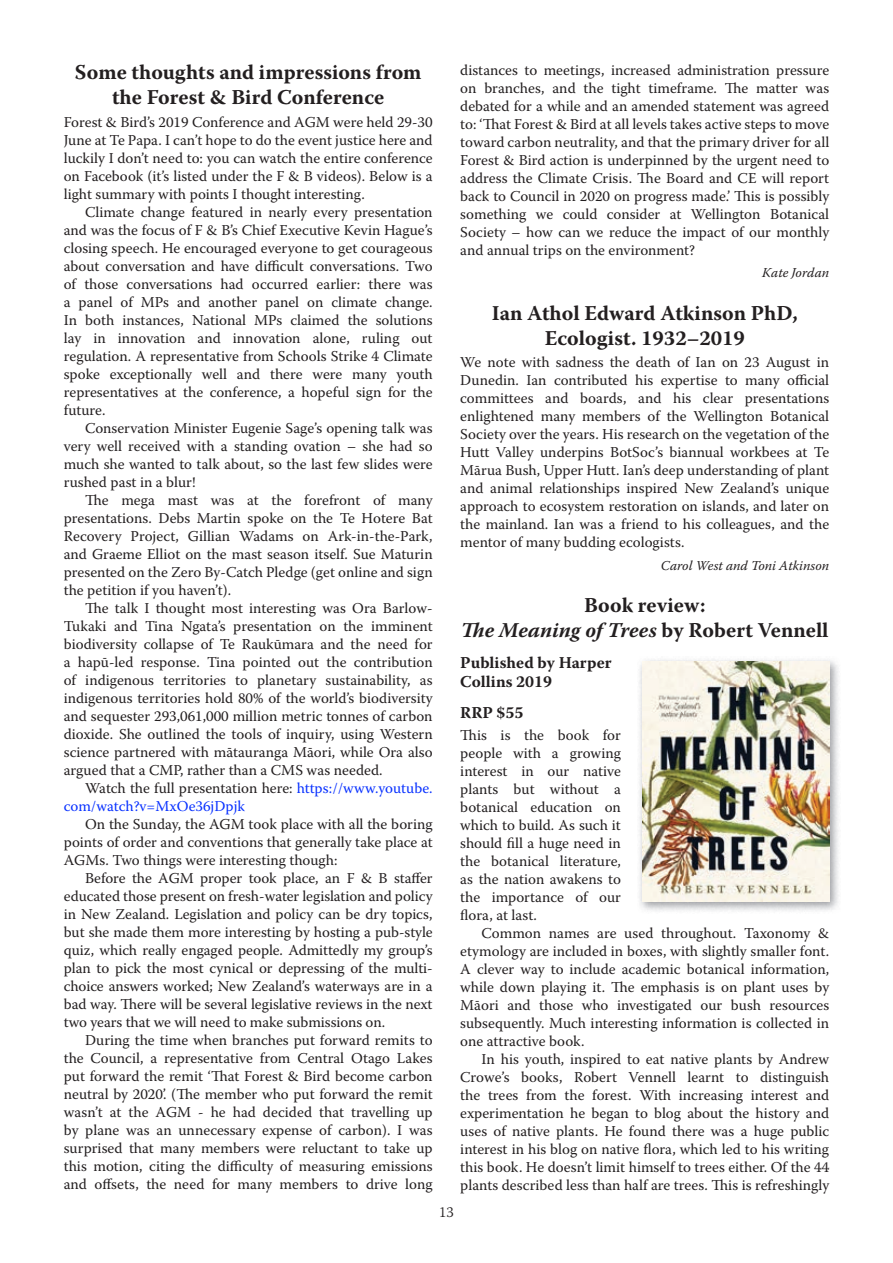
<style>
.page{position:relative;width:893px;height:1263px;background:#fff}
.page>*{position:absolute;margin:0;border:0;box-sizing:border-box;transform-origin:0 0}
.t1{font:700 21px/25.2px "Warnock Pro";color:#231f20;text-align:center}
.t2{font:700 16.5px/19.8px "Warnock Pro";color:#231f20}
.t3{font:15px/18px "Warnock Pro";color:#231f20;text-align:justify}
.t4{font:15px/18px "Warnock Pro";color:#0831ff}
.t5{font:300 15px "Warnock Pro";color:#231f20}
.t6{font:italic 13.5px "Warnock Pro";color:#231f20}
.s1{color:#231f20}
.s2{font-style:italic}
</style>
<div class="page">
<img style="left:639px;top:659px;width:200px;height:252px">
<img style="left:642px;top:662px;width:188px;height:240px">
<h1 class="t1" style="left:75px;top:59px;width:348px">Some thoughts and impressions from the Forest &amp; Bird Conference</h1>
<p class="t3" style="left:64px;top:112px;width:370px">Forest &amp; Bird’s 2019 Conference and AGM were held 29-30<br>June at Te Papa. I can’t hope to do the event justice here and luckily I don’t need to: you can watch the entire conference on Facebook (it’s listed under the F &amp; B videos). Below is a light summary with points I thought interesting.</p>
<p class="t3" style="left:64px;top:202px;width:370px;text-indent:21px">Climate change featured in nearly every presentation and was the focus of F &amp; B’s Chief Executive Kevin Hague’s closing speech. He encouraged everyone to get courageous about conversation and have difficult conversations. Two of those conversations had occurred earlier: there was a panel of MPs and another panel on climate change.<br>In both instances, National MPs claimed the solutions lay in innovation and innovation alone, ruling out regulation. A representative from Schools Strike 4 Climate spoke exceptionally well and there were many youth representatives at the conference, a hopeful sign for the future.</p>
<p class="t3" style="left:64px;top:418px;width:370px;text-indent:21px">Conservation Minister Eugenie Sage’s opening talk was very well received with a standing ovation – she had so much she wanted to talk about, so the last few slides were rushed past in a blur!</p>
<p class="t3" style="left:64px;top:490px;width:370px;text-indent:21px">The mega mast was at the forefront of many presentations. Debs Martin spoke on the Te Hotere Bat Recovery Project, Gillian Wadams on Ark-in-the-Park, and Graeme Elliot on the mast season itself. Sue Maturin presented on the Zero By-Catch Pledge (get online and sign the petition if you haven’t).</p>
<p class="t3" style="left:64px;top:598px;width:370px;text-indent:21px">The talk I thought most interesting was Ora Barlow-Tukaki and Tina Ngata’s presentation on the imminent biodiversity collapse of Te Raukūmara and the need for a hapū-led response. Tina pointed out the contribution of indigenous territories to planetary sustainability, as indigenous territories hold 80% of the world’s biodiversity and sequester 293,061,000 million metric tonnes of carbon dioxide. She outlined the tools of inquiry, using Western science partnered with mātauranga Māori, while Ora also argued that a CMP, rather than a CMS was needed.</p>
<p class="t4" style="left:64px;top:778px;width:370px;text-indent:21px"><span class="s1">Watch the full presentation here:</span> https://www.youtube. com/watch?v=MxOe36jDpjk</p>
<p class="t3" style="left:64px;top:814px;width:370px;text-indent:21px">On the Sunday, the AGM took place with all the boring points of order and conventions that generally take place at AGMs. Two things were interesting though:</p>
<p class="t3" style="left:64px;top:868px;width:370px;text-indent:21px">Before the AGM proper took place, an F &amp; B staffer educated those present on fresh-water legislation and policy in New Zealand. Legislation and policy can be dry topics, but she made them more interesting by hosting a pub-style quiz, which really engaged people. Admittedly my group’s plan to pick the most cynical or depressing of the multi&shy;choice answers worked; New Zealand’s waterways are in a bad way. There will be several legislative reviews in the next two years that we will need to make submissions on.</p>
<p class="t3" style="left:64px;top:1030px;width:370px;text-indent:21px">During the time when branches put forward remits to the Council, a representative from Central Otago Lakes put forward the remit ‘That Forest &amp; Bird become carbon neutral by 2020’. (The member who put forward the remit wasn’t at the AGM - he had decided that travelling up by plane was an unnecessary expense of carbon). I was surprised that many members were reluctant to take up this motion, citing the difficulty of measuring emissions and offsets, the need for many members to drive long</p>
<p class="t3" style="left:460px;top:61px;width:370px">distances to meetings, increased administration pressure on branches, and the tight timeframe. The matter was debated for a while and an amended statement was agreed to: ‘That Forest &amp; Bird at all levels takes active steps to move toward carbon neutrality, and that the primary driver for all Forest &amp; Bird action is underpinned by the urgent need to address the Climate Crisis. The Board and CE will report back to Council in 2020 on progress made.’ This is possibly something we could consider at Wellington Botanical Society – how can we reduce the impact of our monthly and annual trips on the environment?</p>
<p class="t6" style="left:762px;top:265px;width:68px">Kate Jordan</p>
<h1 class="t1" style="left:492px;top:300px;width:307px">Ian Athol Edward Atkinson PhD,<br>Ecologist. 1932–2019</h1>
<p class="t3" style="left:460px;top:353px;width:370px">We note with sadness the death of Ian on 23 August in Dunedin. Ian contributed his expertise to many official committees and boards, and his clear presentations enlightened many members of the Wellington Botanical Society over the years. His research on the vegetation of the Hutt Valley underpins BotSoc’s biannual workbees at Te Mārua Bush, Upper Hutt. Ian’s deep understanding of plant and animal relationships inspired New Zealand’s unique approach to ecosystem restoration on islands, and later on the mainland. Ian was a friend to his colleagues, and the mentor of many budding ecologists.</p>
<p class="t6" style="left:661px;top:557px;width:170px">Carol West and Toni Atkinson</p>
<h1 class="t1" style="left:461px;top:592px;width:369px">Book review:<br><span class="s2">The Meaning of Trees</span> by Robert Vennell</h1>
<p class="t2" style="left:460px;top:652px;width:153px">Published by Harper<br>Collins 2019</p>
<p class="t2" style="left:460px;top:702px;width:65px">RRP $55</p>
<p class="t3" style="left:460px;top:726px;width:162px">This is the book for people with a growing interest in our native plants but without a botanical education on which to build. As such it should fill a huge need in the botanical literature, as the nation awakens to the importance of our flora, at last.</p>
<p class="t3" style="left:460px;top:924px;width:370px;text-indent:21px">Common names are used throughout. Taxonomy &amp; etymology are included in boxes, with slightly smaller font.<br>A clever way to include academic botanical information, while down playing it. The emphasis is on plant uses by Māori and those who investigated our bush resources subsequently. Much interesting information is collected in one attractive book.</p>
<p class="t3" style="left:460px;top:1050px;width:370px;text-indent:21px">In his youth, inspired to eat native plants by Andrew Crowe’s books, Robert Vennell learnt to distinguish the trees from the forest. With increasing interest and experimentation he began to blog about the history and uses of native plants. He found there was a huge public interest in his blog on native flora, which led to his writing this book. He doesn’t limit himself to trees either. Of the 44 plants described less than half are trees. This is refreshingly</p>
<p class="t5" style="left:439px;top:1203px;width:16px">13</p>
</div>
